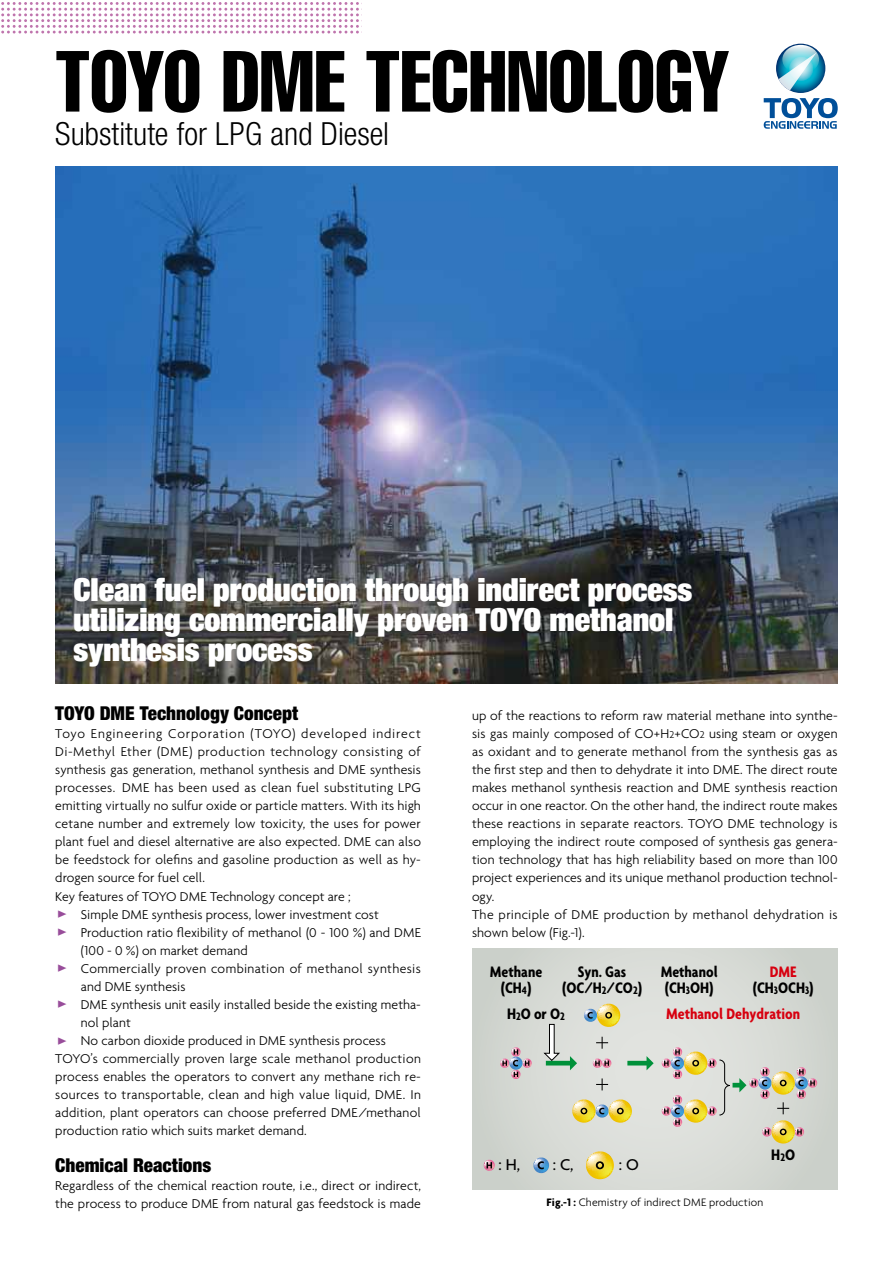
<style>
.page{position:relative;width:893px;height:1263px;background:#fff}
.page>*{position:absolute;margin:0;border:0;box-sizing:border-box;transform-origin:0 0}
.t1{font:extra-condensed 85.05px "Helvetica";color:#000;scale:.96 1}
.t2{font:900 expanded 31.95px/29.7px "Helvetica Neue";color:#fff}
.t3{font:300 condensed 31.95px "Helvetica Neue";color:#000}
.t4{font:900 condensed 19.2px "Helvetica Neue";color:#000}
.t5{font:500 16.95px "Agenda";color:#000}
.t6{font:700 condensed 16.35px/16.4px "Agenda";color:#000;text-align:center}
.t7{font:700 condensed 16.35px "Agenda";color:#d7000f}
.t8{font:300 13.8px/18.1px "Agenda";letter-spacing:.01em;color:#000}
.t9{font:300 13.8px/18.1px "Agenda";letter-spacing:.03em;color:#000;text-align:right}
.t10{font:300 11.7px "Agenda";letter-spacing:.01em;color:#000}
.t11{font:700 condensed 11.7px "Agenda";color:#000}
.t12{font:300 10.65px "Agenda";color:#000}
.t13{font:300 7.65px "Koz Go Pro";color:#984d9a;scale:1.67 1}
.s1{font-size:13.8px}
.s2{font-size:11.7px}
.s3{font-size:16.35px}
.s4{color:#d7000f}
.s5{font-weight:700}
</style>
<div class="page">
<div style="left:472px;top:949px;width:366px;height:240px;background:linear-gradient(to right,#d7dad5,#d6d9d4)"></div>
<img style="left:55px;top:167px;width:783px;height:517px">
<svg style="left:776px;top:44px;width:49px;height:49px"></svg>
<svg style="left:778px;top:45px;width:41px;height:45px"></svg>
<svg style="left:764px;top:98px;width:74px;height:31px"></svg>
<svg style="left:1px;top:2px;width:358px;height:31px"></svg>
<svg style="left:484px;top:1160px;width:11px;height:11px"></svg>
<svg style="left:533px;top:1157px;width:16px;height:16px"></svg>
<svg style="left:586px;top:1151px;width:28px;height:28px"></svg>
<svg style="left:584px;top:1004px;width:36px;height:23px"></svg>
<svg style="left:572px;top:1099px;width:60px;height:24px"></svg>
<svg style="left:593px;top:1058px;width:18px;height:10px"></svg>
<svg style="left:500px;top:1047px;width:32px;height:32px"></svg>
<hr style="left:546px;top:1061px;width:25px;height:4px;background:#00913a">
<svg style="left:570px;top:1056px;width:7px;height:14px"></svg>
<hr style="left:627px;top:1061px;width:20px;height:4px;background:#00913a">
<svg style="left:646px;top:1056px;width:8px;height:14px"></svg>
<svg style="left:543px;top:1023px;width:18px;height:38px"></svg>
<svg style="left:596px;top:1037px;width:12px;height:12px"></svg>
<svg style="left:596px;top:1078px;width:12px;height:12px"></svg>
<svg style="left:662px;top:1047px;width:155px;height:96px"></svg>
<h1 class="t1" style="left:55px;top:27px;width:704px">TOYO DME TECHNOLOGY</h1>
<h2 class="t3" style="left:55px;top:115px;width:335px">Substitute for LPG and Diesel</h2>
<h2 class="t2" style="left:73px;top:574px;width:620px">Clean fuel production through indirect process utilizing commercially proven TOYO methanol synthesis process</h2>
<h3 class="t4" style="left:55px;top:702px;width:244px">TOYO DME Technology Concept</h3>
<p class="t9" style="left:55px;top:724px;width:367px">Toyo Engineering Corporation (TOYO) developed indirect Di-Methyl Ether (DME) production technology consisting of synthesis gas generation, methanol synthesis and DME synthesis DME has been used as clean fuel substituting LPG</p>
<p class="t8" style="left:472px;top:706px;width:367px">up of the reactions to reform raw material methane into synthe-</p>
<p class="t8" style="left:472px;top:742px;width:367px;text-align:justify">as oxidant and to generate methanol from the synthesis gas as the first step and then to dehydrate it into DME. The direct route makes methanol synthesis reaction and DME synthesis reaction occur in one reactor. On the other hand, the indirect route makes these reactions in separate reactors. TOYO DME technology is</p>
<p class="t8" style="left:472px;top:851px;width:367px">tion technology that has high reliability based on more than 100</p>
<p class="t8" style="left:472px;top:724px;width:199px">sis gas mainly composed of CO H+</p>
<p class="t8" style="left:681px;top:724px;width:20px">CO</p>
<p class="t8" style="left:709px;top:724px;width:130px">using steam or oxygen</p>
<p class="t12" style="left:669px;top:729px;width:13px">2<span class="s1">+</span></p>
<p class="t12" style="left:700px;top:729px;width:6px">2</p>
<p class="t8" style="left:55px;top:778px;width:367px">processes.<br>emitting virtually no sulfur oxide or particle matters. With its high cetane number and extremely low toxicity, the uses for power plant fuel and diesel alternative are also expected. DME can also</p>
<p class="t8" style="left:55px;top:869px;width:151px">drogen source for fuel cell.</p>
<p class="t8" style="left:472px;top:832px;width:367px">employing the indirect route composed of synthesis gas genera-</p>
<p class="t8" style="left:55px;top:851px;width:367px">be feedstock for olefins and gasoline production as well as hy-</p>
<p class="t8" style="left:81px;top:887px;width:300px;text-indent:-26px">Key features of TOYO DME Technology concept are ;<br>Simple DME synthesis process, lower investment cost</p>
<p class="t8" style="left:472px;top:869px;width:367px">project experiences and its unique methanol production technol-</p>
<p class="t8" style="left:472px;top:905px;width:367px">The principle of DME production by methanol dehydration is shown below (Fig.-1 .(</p>
<p class="t8" style="left:472px;top:887px;width:24px">ogy.</p>
<p class="t13" style="left:55px;top:909px;width:9px">▶</p>
<p class="t8" style="left:81px;top:923px;width:342px">Production ratio flexibility of methanol -0( 100 %) and DME</p>
<p class="t13" style="left:55px;top:927px;width:9px">▶</p>
<p class="t13" style="left:55px;top:963px;width:9px">▶</p>
<p class="t13" style="left:55px;top:999px;width:9px">▶</p>
<p class="t8" style="left:81px;top:941px;width:342px">(100 %0- ) on market demand<br>Commercially proven combination of methanol synthesis</p>
<p class="t8" style="left:81px;top:977px;width:106px">and DME synthesis</p>
<p class="t8" style="left:81px;top:1013px;width:52px">nol plant</p>
<p class="t8" style="left:81px;top:995px;width:342px">DME synthesis unit easily installed beside the existing metha-</p>
<p class="t8" style="left:81px;top:1031px;width:307px">No carbon dioxide produced in DME synthesis process</p>
<p class="t13" style="left:55px;top:1036px;width:9px">▶</p>
<p class="t8" style="left:55px;top:1049px;width:367px">TOYO s’ commercially proven large scale methanol production</p>
<p class="t8" style="left:55px;top:1085px;width:367px">sources to transportable, clean and high value liquid, DME. In</p>
<p class="t8" style="left:55px;top:1067px;width:367px">process enables the operators to convert any methane rich re-</p>
<p class="t8" style="left:55px;top:1103px;width:367px">addition, plant operators can choose preferred DME/methanol production ratio which suits market demand.</p>
<h3 class="t4" style="left:55px;top:1153px;width:158px">Chemical Reactions</h3>
<p class="t8" style="left:55px;top:1176px;width:367px">Regardless of the chemical reaction route e.i, ., direct or indirect, the process to produce DME from natural gas feedstock is made</p>
<p class="t6" style="left:490px;top:963px;width:54px">Methane (CH (<span class="s2">4</span></p>
<p class="t6" style="left:615px;top:963px;width:28px;text-align:left;text-indent:-37px">Syn. Gas<br>CO (<span class="s2">2</span></p>
<p class="t6" style="left:562px;top:979px;width:41px">(OC H/</p>
<p class="t11" style="left:602px;top:983px;width:15px">2<span class="s3">/</span></p>
<p class="t6" style="left:661px;top:963px;width:59px;text-align:left">Methanol (CH OH(</p>
<p class="t11" style="left:686px;top:983px;width:6px">3</p>
<p class="t6" style="left:753px;top:963px;width:62px"><span class="s4">DME<br></span>(CH OCH (<span class="s2">3</span></p>
<p class="t11" style="left:774px;top:983px;width:6px">3</p>
<p class="t6" style="left:507px;top:1005px;width:55px">O<span class="s2">2</span>H or O</p>
<p class="t11" style="left:560px;top:1009px;width:6px">2</p>
<p class="t7" style="left:666px;top:1004px;width:135px">Methanol Dehydration</p>
<p class="t5" style="left:499px;top:1154px;width:23px">H: ,</p>
<p class="t5" style="left:553px;top:1154px;width:22px">,C:</p>
<p class="t5" style="left:619px;top:1154px;width:21px">O:</p>
<p class="t6" style="left:771px;top:1146px;width:25px">O<span class="s2">2</span>H</p>
<p class="t10" style="left:546px;top:1195px;width:218px"><span class="s5">Fig.-1 :</span> Chemistry of indirect DME production</p>
</div>
